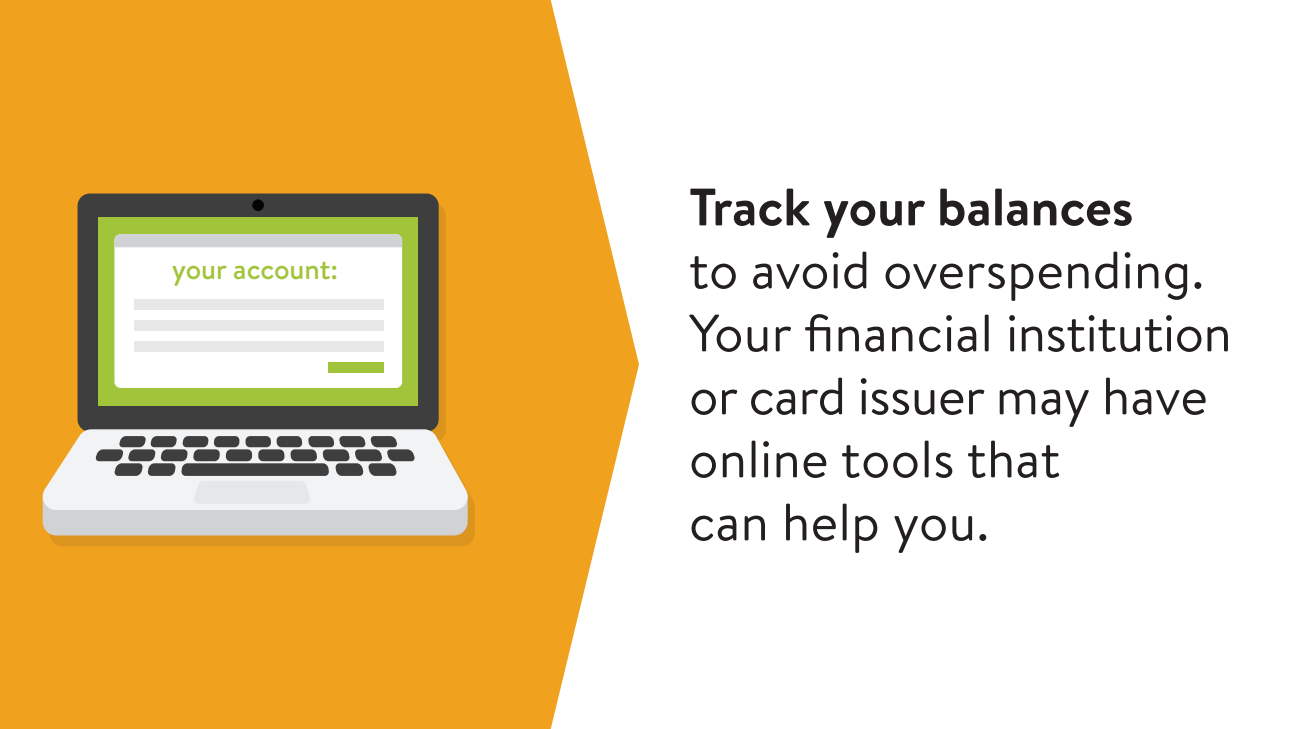
<style>
.page{position:relative;width:1296px;height:729px;background:#fff}
.page>*{position:absolute;margin:0;border:0;box-sizing:border-box;transform-origin:0 0}
.t1{font:52.5px/63px "Brandon Text";letter-spacing:.005em;color:#231f20}
.t2{font:700 52.5px "Brandon Text";color:#231f20}
.t3{font:500 28.2px "Brandon Text";color:#a1c43a}
</style>
<div class="page">
<svg style="left:0;top:0;width:639px;height:729px;background:#f1aa35"></svg>
<div style="left:49px;top:204px;width:426px;height:342px;background:#231f20;opacity:.1"></div>
<div style="left:78px;top:194px;width:361px;height:238px;background:#3e3e3f;border-radius:12px"></div>
<div style="left:252px;top:199px;width:12px;height:12px;background:#040503;border-radius:50%"></div>
<svg style="left:39px;top:429px;width:432px;height:106px"></svg>
<div style="left:99px;top:217px;width:319px;height:189px;background:#a1c43a"></div>
<div style="left:114px;top:234px;width:288px;height:154px;background:#fff;border-radius:6px"></div>
<div style="left:114px;top:234px;width:288px;height:13px;background:#d1d2d4"></div>
<div style="left:134px;top:299px;width:250px;height:11px;background:#e8e8e9"></div>
<div style="left:134px;top:320px;width:250px;height:11px;background:#e8e8e9"></div>
<div style="left:134px;top:341px;width:250px;height:11px;background:#e8e8e9"></div>
<div style="left:329px;top:363px;width:55px;height:10px;background:#a1c43a"></div>
<p class="t3" style="left:172px;top:249px;width:168px">your account:</p>
<p class="t2" style="left:689px;top:171px;width:446px">Track your balances</p>
<p class="t1" style="left:689px;top:237px;width:544px">to avoid overspending.<br>Your financial institution or card issuer may have online tools that<br>can help you.</p>
</div>
